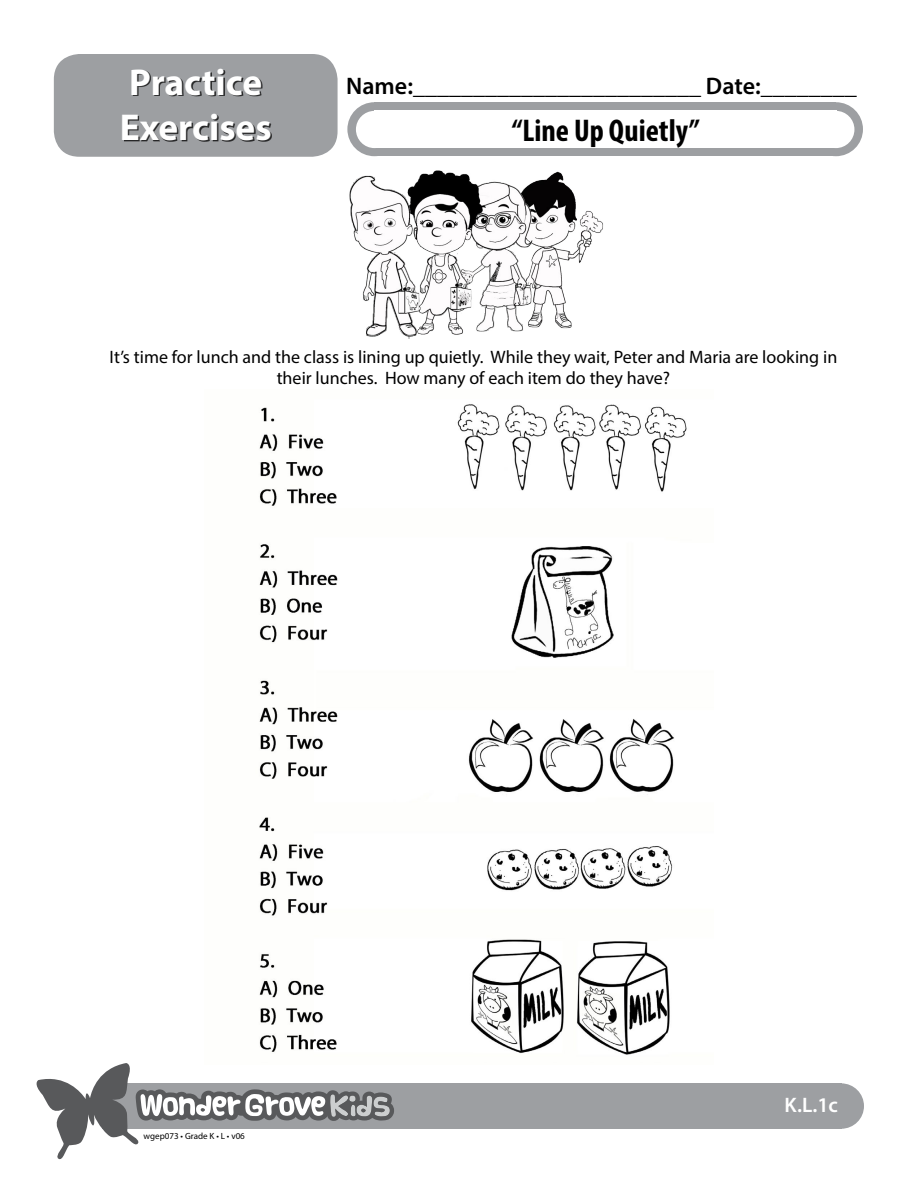
<style>
.page{position:relative;width:918px;height:1188px;background:#fff}
.page>*{position:absolute;margin:0;border:0;box-sizing:border-box;transform-origin:0 0}
.t1{font:700 37.5px/45px "Myriad Pro";color:#fff}
.t2{font:700 condensed 31.5px "Myriad Pro";color:#000}
.t3{font:600 24px "Myriad Pro";color:#000}
.t4{font:600 21px "Myriad Pro";color:#fff}
.t5{font:18px/21.6px "Myriad Pro";color:#000;text-align:center}
.t6{font:9px "Myriad Pro";color:#000}
</style>
<div class="page">
<div style="left:54px;top:54px;width:284px;height:103px;background:#9d9fa2;border-radius:26px"></div>
<div style="left:819px;top:1083px;width:45px;height:46px;background:#9d9fa2;border-radius:50%"></div>
<div style="left:102px;top:1083px;width:739px;height:46px;background:#9d9fa2"></div>
<svg style="left:36px;top:1063px;width:358px;height:97px"></svg>
<div style="left:124px;top:70px;width:148px;height:72px;background:#000;opacity:.75"></div>
<div style="left:809px;top:102px;width:54px;height:54px;background:#9d9fa2;border-radius:50%"></div>
<div style="left:347px;top:102px;width:54px;height:54px;background:#9d9fa2;border-radius:50%"></div>
<div style="left:374px;top:102px;width:462px;height:54px;background:#9d9fa2"></div>
<div style="left:818px;top:111px;width:36px;height:37px;background:#fff;border-radius:50%"></div>
<div style="left:374px;top:111px;width:463px;height:37px;background:#fff"></div>
<div style="left:356px;top:111px;width:37px;height:37px;background:#fff;border-radius:50%"></div>
<img style="left:205px;top:404px;width:482px;height:660px">
<img style="left:349px;top:170px;width:254px;height:169px">
<h1 class="t1" style="left:120px;top:58px;width:153px">Practice<br>Exercises</h1>
<h3 class="t3" style="left:346px;top:71px;width:512px">Name:________________________ Date:________</h3>
<h2 class="t2" style="left:512px;top:110px;width:189px">“Line Up Quietly”</h2>
<p class="t5" style="left:110px;top:346px;width:729px">It’s time for lunch and the class is lining up quietly. While they wait, Peter and Maria are looking in their lunches. How many of each item do they have?</p>
<p class="t6" style="left:144px;top:1130px;width:103px">wgep073 • Grade K • L • v06</p>
<p class="t4" style="left:785px;top:1092px;width:55px">K.L.1c</p>
</div>
